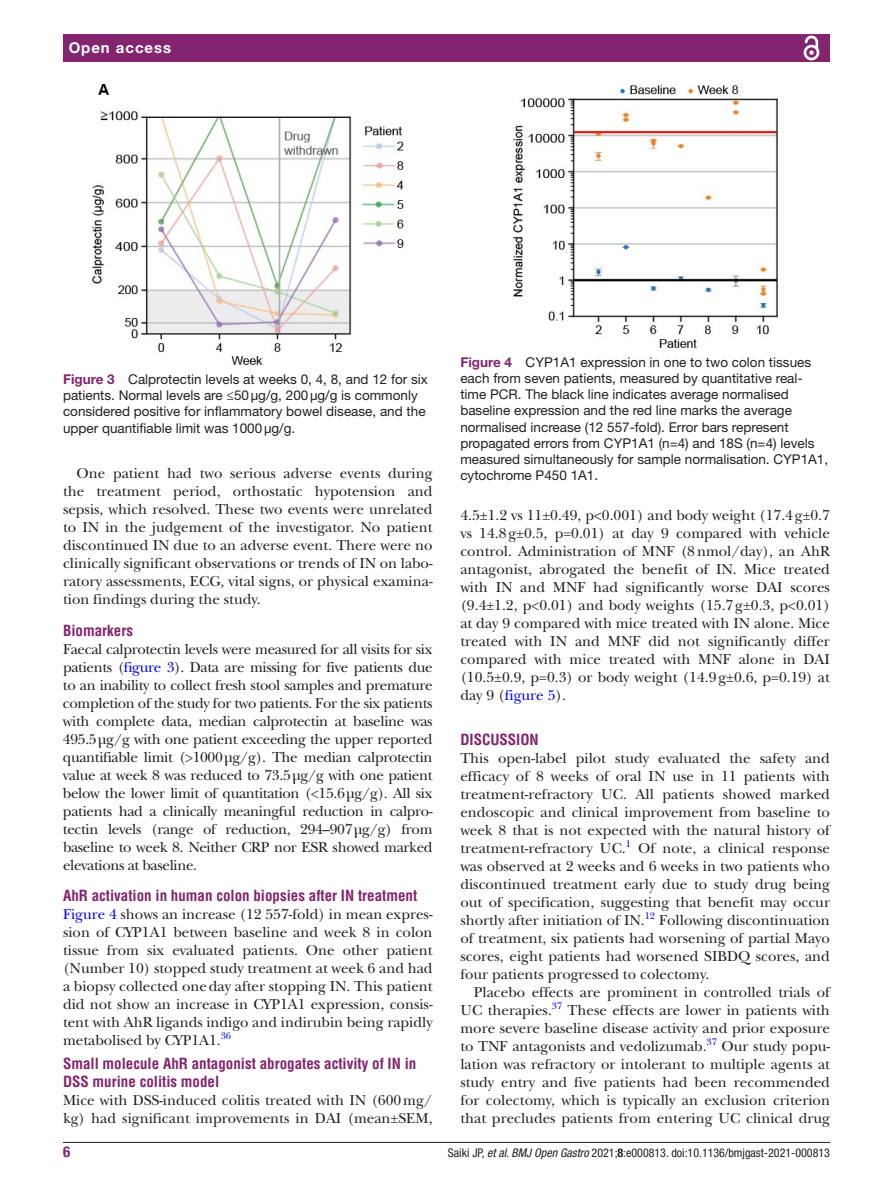
<style>
.page{position:relative;width:893px;height:1191px;background:#fff}
.page>*{position:absolute;margin:0;border:0;box-sizing:border-box;transform-origin:0 0}
.t1{font:15px/18px "New Baskerville";color:#231f20;text-align:justify}
.t2{font:700 condensed 15px/18px "Helvetica LT Std";color:#83246f}
.t3{font:700 15px "Helvetica Neue LT Std";letter-spacing:.065em;color:#fff}
.t4{font:700 condensed 15px "Helvetica Neue LT Std";color:#83246f}
.t5{font:13.5px/16.2px "Helvetica Neue LT Std";color:#231f20}
.t6{font:condensed 12px "Helvetica Neue LT Std";color:#231f20}
.t7{font:9.9px "New Baskerville";color:#00f}
.s1{font-weight:700;color:#83246f}
.s2{color:#00f}
.s3{font-style:italic}
.s4{font-weight:700}
</style>
<div class="page">
<hr style="left:63px;top:1142px;width:767px;height:1px;background:#231f20">
<div style="left:63px;top:34px;width:767px;height:28px;background:#83246f"></div>
<svg style="left:803px;top:35px;width:17px;height:26px"></svg>
<img style="left:92px;top:84px;width:312px;height:281px">
<img style="left:513px;top:85px;width:265px;height:263px">
<p class="t3" style="left:69px;top:39px;width:104px">Open access</p>
<p class="t5" style="left:63px;top:371px;width:366px"><span class="s1">Figure 3</span> Calprotectin levels at weeks 0, 4, 8, and 12 for six patients. Normal levels are ≤50µg/g, 200µg/g is commonly considered positive for inflammatory bowel disease, and the upper quantifiable limit was 1000µg/g.</p>
<p class="t1" style="left:63px;top:464px;width:371px;text-indent:14px">One patient had two serious adverse events during the treatment period, orthostatic hypotension and sepsis, which resolved. These two events were unrelated to IN in the judgement of the investigator. No patient discontinued IN due to an adverse event. There were no clinically significant observations or trends of IN on labo&shy;ratory assessments, ECG, vital signs, or physical examina&shy;tion findings during the study.</p>
<p class="t2" style="left:63px;top:621px;width:71px">Biomarkers</p>
<p class="t1" style="left:63px;top:640px;width:371px">Faecal calprotectin levels were measured for all visits for six patients (<span class="s2">figure 3</span>). Data are missing for five patients due to an inability to collect fresh stool samples and premature completion of the study for two patients. For the six patients with complete data, median calprotectin at baseline was 495.5µg/g with one patient exceeding the upper reported quantifiable limit (&gt;1000µg/g). The median calprotectin value at week 8 was reduced to 73.5µg/g with one patient below the lower limit of quantitation (&lt;15.6µg/g). All six patients had a clinically meaningful reduction in calpro&shy;tectin levels (range of reduction, 294–907µg/g) from baseline to week 8. Neither CRP nor ESR showed marked elevations at baseline.</p>
<p class="t2" style="left:63px;top:886px;width:356px">AhR activation in human colon biopsies after IN treatment</p>
<p class="t1" style="left:63px;top:905px;width:371px"><span class="s2">Figure 4</span> shows an increase (12 557-fold) in mean expres&shy;sion of CYP1A1 between baseline and week 8 in colon tissue from six evaluated patients. One other patient (Number 10) stopped study treatment at week 6 and had a biopsy collected oneday after stopping IN. This patient did not show an increase in CYP1A1 expression, consis&shy;tent with AhR ligands indigo and indirubin being rapidly metabolised by CYP1A1.</p>
<p class="t7" style="left:221px;top:1029px;width:12px">36</p>
<p class="t2" style="left:63px;top:1054px;width:355px">Small molecule AhR antagonist abrogates activity of IN in<br>DSS murine colitis model</p>
<p class="t1" style="left:63px;top:1091px;width:371px">Mice with DSS-induced colitis treated with IN (600mg/ kg) had significant improvements in DAI (mean±SEM,</p>
<p class="t5" style="left:460px;top:354px;width:369px"><span class="s1">Figure 4</span> CYP1A1 expression in one to two colon tissues each from seven patients, measured by quantitative real&shy;time PCR. The black line indicates average normalised baseline expression and the red line marks the average normalised increase (12 557-fold). Error bars represent propagated errors from CYP1A1 (n=4) and 18S (n=4) levels measured simultaneously for sample normalisation. CYP1A1, cytochrome P450 1A1.</p>
<p class="t1" style="left:460px;top:506px;width:371px">4.5±1.2 vs 11±0.49, p&lt;0.001) and body weight (17.4g±0.7 vs 14.8g±0.5, p=0.01) at day 9 compared with vehicle control. Administration of MNF (8nmol/day), an AhR antagonist, abrogated the benefit of IN. Mice treated with IN and MNF had significantly worse DAI scores (9.4±1.2, p&lt;0.01) and body weights (15.7g±0.3, p&lt;0.01) at day 9 compared with mice treated with IN alone. Mice treated with IN and MNF did not significantly differ compared with mice treated with MNF alone in DAI (10.5±0.9, p=0.3) or body weight (14.9g±0.6, p=0.19) at day 9 (<span class="s2">figure 5</span>).</p>
<p class="t2" style="left:460px;top:730px;width:80px">DISCUSSION</p>
<p class="t1" style="left:460px;top:749px;width:371px">This open-label pilot study evaluated the safety and efficacy of 8 weeks of oral IN use in 11 patients with treatment-refractory UC. All patients showed marked endoscopic and clinical improvement from baseline to week 8 that is not expected with the natural history of treatment-refractory UC.</p>
<p class="t7" style="left:626px;top:837px;width:7px">1</p>
<p class="t1" style="left:460px;top:839px;width:371px;text-indent:178px">Of note, a clinical response was observed at 2 weeks and 6 weeks in two patients who discontinued treatment early due to study drug being out of specification, suggesting that benefit may occur shortly after initiation of IN.</p>
<p class="t7" style="left:645px;top:909px;width:12px">12</p>
<p class="t1" style="left:460px;top:911px;width:371px;text-indent:199px">Following discontinuation of treatment, six patients had worsening of partial Mayo scores, eight patients had worsened SIBDQ scores, and four patients progressed to colectomy.</p>
<p class="t1" style="left:460px;top:983px;width:371px;text-indent:14px">Placebo effects are prominent in controlled trials of<br>UC therapies.</p>
<p class="t7" style="left:552px;top:999px;width:12px">37</p>
<p class="t1" style="left:460px;top:1001px;width:371px;text-indent:107px">These effects are lower in patients with more severe baseline disease activity and prior exposure to TNF antagonists and vedolizumab.</p>
<p class="t7" style="left:706px;top:1035px;width:12px">37</p>
<p class="t1" style="left:460px;top:1037px;width:371px;text-indent:261px">Our study popu&shy;lation was refractory or intolerant to multiple agents at study entry and five patients had been recommended for colectomy, which is typically an exclusion criterion that precludes patients from entering UC clinical drug</p>
<p class="t4" style="left:63px;top:1142px;width:9px">6</p>
<p class="t6" style="left:448px;top:1145px;width:384px">Saiki JP, <span class="s3">et al</span>. <span class="s3">BMJ Open Gastro</span> 2021;<span class="s4">8</span>:e000813. doi:10.1136/bmjgast-2021-000813</p>
</div>
